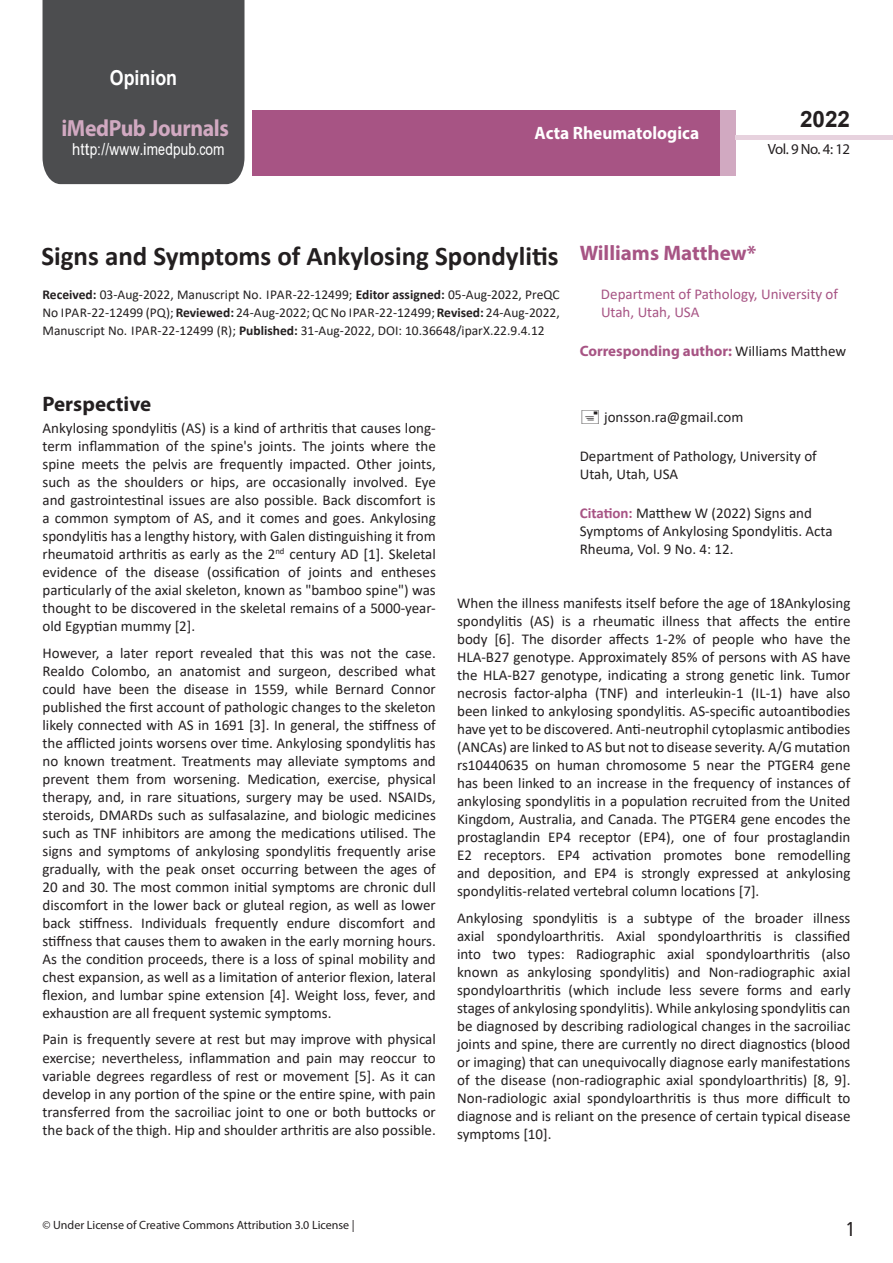
<style>
.page{position:relative;width:893px;height:1263px;background:#fff}
.page>*{position:absolute;margin:0;border:0;box-sizing:border-box;transform-origin:0 0}
.t1{font:700 27px "Calibri";color:#231f20}
.t2{font:25.5px "Tunga";color:#231f20}
.t3{font:700 23.4px "Myriad Pro";letter-spacing:-.02em;color:#d1a9c1;scale:.93 1}
.t4{font:700 22.5px "Arial";color:#231f20}
.endnote_text{font:700 21px "Myriad Pro";color:#a75484}
.authors{font:700 21px "Myriad Pro";color:#231f20}
.t5{font:700 20.55px "Arial";color:#fff;scale:.87 1}
.t6{font:700 18px "Myriad Pro";color:#fff;scale:.96 1}
.t7{font:16.5px "Arial";letter-spacing:.01em;color:#fff;scale:.89 1}
.body_text{font:15px/18px "Calibri";color:#231f20;text-align:justify}
.endnote_text-2{font:15px/18px "Calibri";color:#231f20}
.endnote_text-3{font:15px/18px "Calibri";color:#a75484}
.endnote_text-4{font:700 15px "Myriad Pro";color:#a75484}
.t8{font:14.85px "Myriad Pro";letter-spacing:-.03em;color:#231f20}
.body_text-2{font:13.5px/18px "Calibri";color:#231f20;text-align:justify}
.t9{font:12px "Myriad Pro";color:#231f20}
.s1{font-family:"Calibri"}
.s2{font-family:"Calibri";font-weight:400;color:#231f20}
.s3{font-weight:700}
.s4{font-weight:700;color:#a75484}
</style>
<div class="page">
<div style="left:43px;top:0;width:201px;height:184px;background:#4c4d4f"></div>
<div style="left:252px;top:110px;width:469px;height:66px;background:#a75484"></div>
<div style="left:720px;top:110px;width:16px;height:66px;background:#d1a9c1"></div>
<div style="left:736px;top:135px;width:157px;height:5px;background:#e7d2de"></div>
<h3 class="t5" style="left:110px;top:64px;width:79px">Opinion</h3>
<h3 class="t3" style="left:61px;top:113px;width:181px">iMedPub Journals</h3>
<p class="t7" style="left:72px;top:138px;width:173px">http://www<span class="s1">.</span>imedpub<span class="s1">.</span>com</p>
<p class="t6" style="left:535px;top:121px;width:173px">Acta Rheumatologica</p>
<h3 class="t4" style="left:800px;top:104px;width:52px">2022</h3>
<p class="t8" style="left:768px;top:140px;width:84px">Vol. 9 No. 4: 12</p>
<p class="t1" style="left:41px;top:237px;width:519px">Signs and Symptoms of Ankylosing Spondylitis</p>
<p class="endnote_text" style="left:580px;top:239px;width:178px">Williams Matthew*</p>
<p class="endnote_text-3" style="left:601px;top:285px;width:239px">Department of Pathology, University of<br>Utah, Utah, USA</p>
<p class="endnote_text-4" style="left:580px;top:341px;width:268px">Corresponding author: <span class="s2">Williams Matthew</span></p>
<p class="body_text-2" style="left:43px;top:285px;width:519px"><span class="s3">Received:</span> 03-Aug-2022, Manuscript No. IPAR-22-12499; <span class="s3">Editor assigned:</span> 05-Aug-2022, PreQC No IPAR-22-12499 (PQ); <span class="s3">Reviewed:</span> 24-Aug-2022; QC No IPAR-22-12499; <span class="s3">Revised:</span> 24-Aug-2022, Manuscript No. IPAR-22-12499 (R); <span class="s3">Published:</span> 31-Aug-2022, DOI: 10.36648/iparX.22.9.4.12</p>
<p class="authors" style="left:43px;top:390px;width:110px">Perspective</p>
<p class="body_text" style="left:43px;top:419px;width:395px">Ankylosing spondylitis (AS) is a kind of arthritis that causes long&shy;term inflammation of the spine's joints. The joints where the spine meets the pelvis are frequently impacted. Other joints, such as the shoulders or hips, are occasionally involved. Eye and gastrointestinal issues are also possible. Back discomfort is a common symptom of AS, and it comes and goes. Ankylosing spondylitis has a lengthy history, with Galen distinguishing it from rheumatoid arthritis as early as the 2<sup>nd</sup> century AD [1]. Skeletal evidence of the disease (ossification of joints and entheses particularly of the axial skeleton, known as "bamboo spine") was thought to be discovered in the skeletal remains of a 5000-year&shy;old Egyptian mummy [2].</p>
<p class="body_text" style="left:43px;top:644px;width:395px">However, a later report revealed that this was not the case.<br>Realdo Colombo, an anatomist and surgeon, described what could have been the disease in 1559, while Bernard Connor published the first account of pathologic changes to the skeleton likely connected with AS in 1691 [3]. In general, the stiffness of the afflicted joints worsens over time. Ankylosing spondylitis has no known treatment. Treatments may alleviate symptoms and prevent them from worsening. Medication, exercise, physical therapy, and, in rare situations, surgery may be used. NSAIDs, steroids, DMARDs such as sulfasalazine, and biologic medicines such as TNF inhibitors are among the medications utilised. The signs and symptoms of ankylosing spondylitis frequently arise gradually, with the peak onset occurring between the ages of 20 and 30. The most common initial symptoms are chronic dull discomfort in the lower back or gluteal region, as well as lower back stiffness. Individuals frequently endure discomfort and stiffness that causes them to awaken in the early morning hours.<br>As the condition proceeds, there is a loss of spinal mobility and chest expansion, as well as a limitation of anterior flexion, lateral flexion, and lumbar spine extension [4]. Weight loss, fever, and exhaustion are all frequent systemic symptoms.</p>
<p class="body_text" style="left:43px;top:1030px;width:395px">Pain is frequently severe at rest but may improve with physical exercise; nevertheless, inflammation and pain may reoccur to variable degrees regardless of rest or movement [5]. As it can develop in any portion of the spine or the entire spine, with pain transferred from the sacroiliac joint to one or both buttocks or the back of the thigh. Hip and shoulder arthritis are also possible.</p>
<p class="endnote_text-2" style="left:604px;top:407px;width:141px">jonsson.ra@gmail.com</p>
<p class="endnote_text-2" style="left:580px;top:447px;width:239px">Department of Pathology, University of<br>Utah, Utah, USA</p>
<p class="endnote_text-2" style="left:580px;top:504px;width:254px"><span class="s4">Citation:</span> Matthew W (2022) Signs and<br>Symptoms of Ankylosing Spondylitis. Acta<br>Rheuma, Vol. 9 No. 4: 12.</p>
<p class="body_text" style="left:457px;top:594px;width:395px">When the illness manifests itself before the age of 18Ankylosing spondylitis (AS) is a rheumatic illness that affects the entire body [6]. The disorder affects 1-2% of people who have the HLA-B27 genotype. Approximately 85% of persons with AS have the HLA-B27 genotype, indicating a strong genetic link. Tumor necrosis factor-alpha (TNF) and interleukin-1 (IL-1) have also been linked to ankylosing spondylitis. AS-specific autoantibodies have yet to be discovered. Anti-neutrophil cytoplasmic antibodies (ANCAs) are linked to AS but not to disease severity. A/G mutation rs10440635 on human chromosome 5 near the PTGER4 gene has been linked to an increase in the frequency of instances of ankylosing spondylitis in a population recruited from the United Kingdom, Australia, and Canada. The PTGER4 gene encodes the prostaglandin EP4 receptor (EP4), one of four prostaglandin E2 receptors. EP4 activation promotes bone remodelling and deposition, and EP4 is strongly expressed at ankylosing spondylitis-related vertebral column locations [7].</p>
<p class="body_text" style="left:457px;top:908px;width:395px">Ankylosing spondylitis is a subtype of the broader illness axial spondyloarthritis. Axial spondyloarthritis is classified into two types: Radiographic axial spondyloarthritis (also known as ankylosing spondylitis) and Non-radiographic axial spondyloarthritis (which include less severe forms and early stages of ankylosing spondylitis). While ankylosing spondylitis can be diagnosed by describing radiological changes in the sacroiliac joints and spine, there are currently no direct diagnostics (blood or imaging) that can unequivocally diagnose early manifestations of the disease (non-radiographic axial spondyloarthritis) [8, 9].<br>Non-radiologic axial spondyloarthritis is thus more difficult to diagnose and is reliant on the presence of certain typical disease symptoms [10].</p>
<p class="t9" style="left:43px;top:1218px;width:314px">© Under License of Creative Commons Attribution 3.0 License |</p>
<h2 class="t2" style="left:847px;top:1212px;width:9px">1</h2>
</div>
